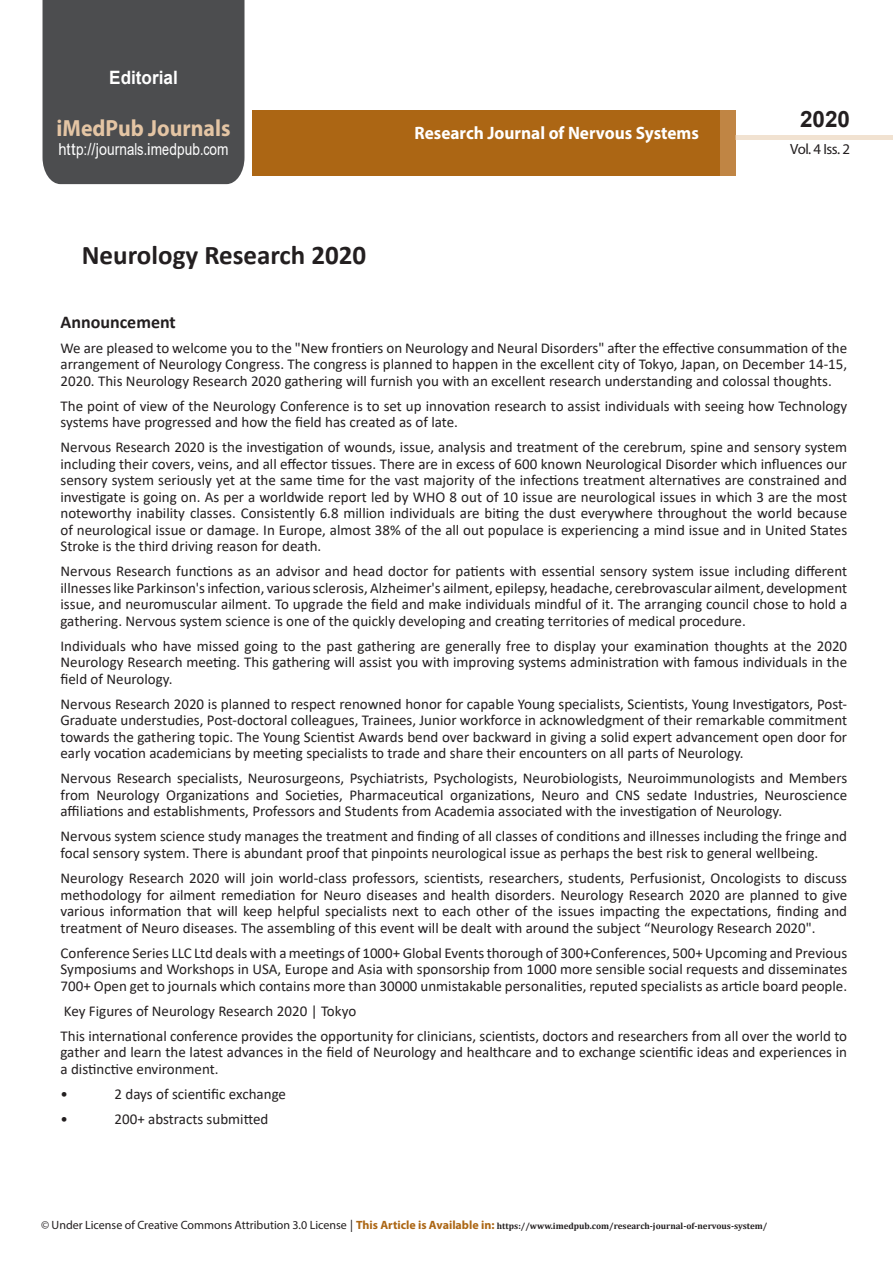
<style>
.page{position:relative;width:893px;height:1263px;background:#fff}
.page>*{position:absolute;margin:0;border:0;box-sizing:border-box;transform-origin:0 0}
.t1{font:700 27px "Calibri";color:#231f20}
.t2{font:700 23.4px "Myriad Pro";color:#e4c5a4;scale:.93 1}
.t3{font:700 22.5px "Arial";color:#231f20}
.t4{font:700 18.45px "Arial";color:#fff;scale:.93 1}
.t5{font:700 18px "Myriad Pro";color:#fff;scale:.96 1}
.t6{font:700 18px "Calibri";color:#231f20}
.t7{font:16.5px "Arial";letter-spacing:.005em;color:#fff;scale:.89 1}
.t8{font:15px/16.5px "Calibri";color:#231f20;text-align:justify}
.t9{font:14.85px "Myriad Pro";letter-spacing:-.03em;color:#231f20}
.t10{font:700 9px "Cambria";color:#231f20}
.s1{font-family:"Calibri"}
.s2{font-family:"Myriad Pro";font-weight:400;font-size:12px}
.s3{font-family:"Nirmala UI";font-weight:400;font-size:12px}
.s4{font-family:"Myriad Pro";font-size:12px;color:#ac6614}
</style>
<div class="page">
<div style="left:43px;top:0;width:201px;height:184px;background:#4c4d4f"></div>
<div style="left:252px;top:110px;width:469px;height:66px;background:#ac6614"></div>
<div style="left:720px;top:110px;width:16px;height:66px;background:#c08544"></div>
<div style="left:736px;top:135px;width:157px;height:5px;background:#f1e2d1"></div>
<p class="t4" style="left:109px;top:64px;width:75px">Editorial</p>
<h2 class="t2" style="left:57px;top:113px;width:188px">iMedPub Journals</h2>
<p class="t5" style="left:414px;top:121px;width:298px">Research Journal of Nervous Systems</p>
<p class="t7" style="left:58px;top:138px;width:193px">http://journals<span class="s1">.</span>imedpub<span class="s1">.</span>com</p>
<p class="t1" style="left:82px;top:236px;width:286px">Neurology Research 2020</p>
<h3 class="t3" style="left:800px;top:104px;width:52px">2020</h3>
<p class="t9" style="left:790px;top:140px;width:61px">Vol. 4 Iss. 2</p>
<p class="t6" style="left:61px;top:309px;width:117px">Announcement</p>
<p class="t8" style="left:61px;top:339px;width:788px">We are pleased to welcome you to the "New frontiers on Neurology and Neural Disorders" after the effective consummation of the arrangement of Neurology Congress. The congress is planned to happen in the excellent city of Tokyo, Japan, on December 14-15, 2020. This Neurology Research 2020 gathering will furnish you with an excellent research understanding and colossal thoughts.</p>
<p class="t8" style="left:61px;top:397px;width:788px">The point of view of the Neurology Conference is to set up innovation research to assist individuals with seeing how Technology systems have progressed and how the field has created as of late.</p>
<p class="t8" style="left:61px;top:439px;width:788px">Nervous Research 2020 is the investigation of wounds, issue, analysis and treatment of the cerebrum, spine and sensory system including their covers, veins, and all effector tissues. There are in excess of 600 known Neurological Disorder which influences our sensory system seriously yet at the same time for the vast majority of the infections treatment alternatives are constrained and investigate is going on. As per a worldwide report led by WHO 8 out of 10 issue are neurological issues in which 3 are the most noteworthy inability classes. Consistently 6.8 million individuals are biting the dust everywhere throughout the world because of neurological issue or damage. In Europe, almost 38% of the all out populace is experiencing a mind issue and in United States Stroke is the third driving reason for death.</p>
<p class="t8" style="left:61px;top:563px;width:788px">Nervous Research functions as an advisor and head doctor for patients with essential sensory system issue including different illnesses like Parkinson's infection, various sclerosis, Alzheimer's ailment, epilepsy, headache, cerebrovascular ailment, development issue, and neuromuscular ailment. To upgrade the field and make individuals mindful of it. The arranging council chose to hold a gathering. Nervous system science is one of the quickly developing and creating territories of medical procedure.</p>
<p class="t8" style="left:61px;top:637px;width:788px">Individuals who have missed going to the past gathering are generally free to display your examination thoughts at the 2020<br>Neurology Research meeting. This gathering will assist you with improving systems administration with famous individuals in the field of Neurology.</p>
<p class="t8" style="left:61px;top:695px;width:788px">Nervous Research 2020 is planned to respect renowned honor for capable Young specialists, Scientists, Young Investigators, Post-Graduate understudies, Post-doctoral colleagues, Trainees, Junior workforce in acknowledgment of their remarkable commitment towards the gathering topic. The Young Scientist Awards bend over backward in giving a solid expert advancement open door for early vocation academicians by meeting specialists to trade and share their encounters on all parts of Neurology.</p>
<p class="t8" style="left:61px;top:770px;width:788px">Nervous Research specialists, Neurosurgeons, Psychiatrists, Psychologists, Neurobiologists, Neuroimmunologists and Members from Neurology Organizations and Societies, Pharmaceutical organizations, Neuro and CNS sedate Industries, Neuroscience affiliations and establishments, Professors and Students from Academia associated with the investigation of Neurology.</p>
<p class="t8" style="left:61px;top:828px;width:788px">Nervous system science study manages the treatment and finding of all classes of conditions and illnesses including the fringe and focal sensory system. There is abundant proof that pinpoints neurological issue as perhaps the best risk to general wellbeing.</p>
<p class="t8" style="left:61px;top:869px;width:788px">Neurology Research 2020 will join world-class professors, scientists, researchers, students, Perfusionist, Oncologists to discuss methodology for ailment remediation for Neuro diseases and health disorders. Neurology Research 2020 are planned to give various information that will keep helpful specialists next to each other of the issues impacting the expectations, finding and treatment of Neuro diseases. The assembling of this event will be dealt with around the subject “Neurology Research 2020".</p>
<p class="t8" style="left:61px;top:944px;width:788px">Conference Series LLC Ltd deals with a meetings of 1000+ Global Events thorough of 300+Conferences, 500+ Upcoming and Previous Symposiums and Workshops in USA, Europe and Asia with sponsorship from 1000 more sensible social requests and disseminates 700+ Open get to journals which contains more than 30000 unmistakable personalities, reputed specialists as article board people.</p>
<p class="t8" style="left:64px;top:1002px;width:294px">Key Figures of Neurology Research 2020 | Tokyo</p>
<p class="t8" style="left:61px;top:1027px;width:788px">This international conference provides the opportunity for clinicians, scientists, doctors and researchers from all over the world to gather and learn the latest advances in the field of Neurology and healthcare and to exchange scientific ideas and experiences in a distinctive environment.</p>
<p class="t8" style="left:61px;top:1085px;width:9px">•</p>
<p class="t8" style="left:115px;top:1085px;width:173px">2 days of scientific exchange</p>
<p class="t8" style="left:61px;top:1110px;width:9px">•</p>
<p class="t8" style="left:115px;top:1110px;width:155px">200+ abstracts submitted</p>
<p class="t10" style="left:41px;top:1220px;width:728px"><span class="s2">© Under License of Creative Commons Attribution 3.0 License</span> <span class="s3">|</span> <span class="s4">This Article is Available in:</span> https://www.imedpub.com/research-journal-of-nervous-system/</p>
</div>
